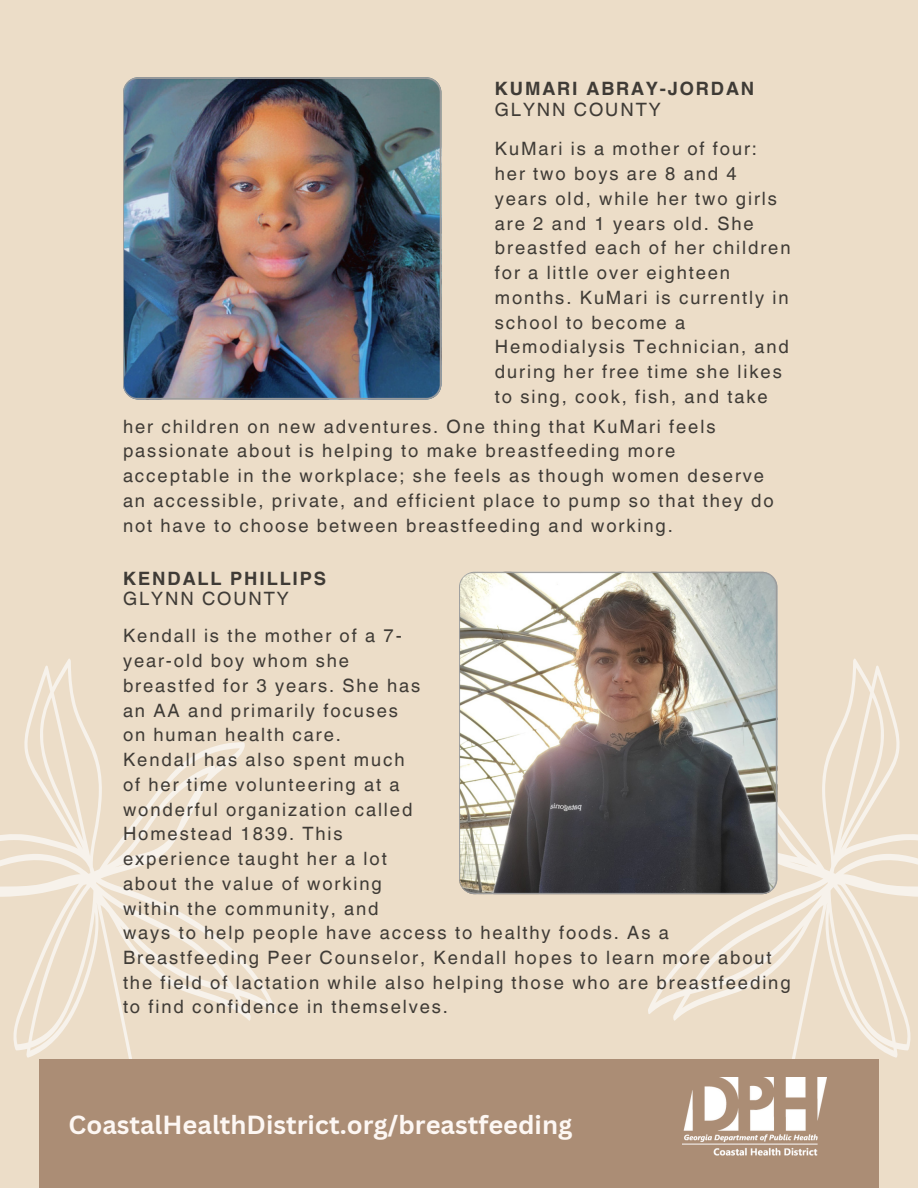
<style>
.page{position:relative;width:918px;height:1188px;background:#ecddc8}
.page>*{position:absolute;margin:0;border:0;box-sizing:border-box;transform-origin:0 0}
.t1{font:700 25.5px "Canva Sans";color:#fdf7f3}
.t2{font:18.45px/24.8px "Helvetica World";letter-spacing:.105em;color:#3f3b36}
.t3{font:700 18.45px "Helvetica World";letter-spacing:.105em;color:#3f3b36}
</style>
<div class="page">
<svg style="left:0;top:658px;width:276px;height:402px"></svg>
<svg style="left:648px;top:657px;width:270px;height:403px"></svg>
<div style="left:39px;top:1060px;width:840px;height:128px;background:#ab8d75"></div>
<img style="left:683px;top:1078px;width:144px;height:78px">
<img style="left:459px;top:572px;width:318px;height:322px;border-radius:16px">
<img style="left:123px;top:77px;width:318px;height:323px;border-radius:16px">
<p class="t3" style="left:495px;top:74px;width:261px">KUMARI ABRAY-JORDAN</p>
<p class="t2" style="left:495px;top:97px;width:167px">GLYNN COUNTY</p>
<p class="t2" style="left:495px;top:137px;width:297px">KuMari is a mother of four: her two boys are 8 and 4 years old, while her two girls are 2 and 1 years old. She breastfed each of her children for a little over eighteen months. KuMari is currently in school to become a<br>Hemodialysis Technician, and during her free time she likes to sing, cook, fish, and take</p>
<p class="t2" style="left:123px;top:414px;width:652px">her children on new adventures. One thing that KuMari feels passionate about is helping to make breastfeeding more acceptable in the workplace; she feels as though women deserve an accessible, private, and efficient place to pump so that they do not have to choose between breastfeeding and working.</p>
<p class="t3" style="left:123px;top:563px;width:205px">KENDALL PHILLIPS</p>
<p class="t2" style="left:123px;top:587px;width:167px">GLYNN COUNTY</p>
<p class="t2" style="left:123px;top:624px;width:299px">Kendall is the mother of a 7- year-old boy whom she breastfed for 3 years. She has an AA and primarily focuses on human health care.<br>Kendall has also spent much of her time volunteering at a wonderful organization called<br>Homestead 1839. This experience taught her a lot about the value of working within the community, and</p>
<p class="t2" style="left:123px;top:920px;width:669px">ways to help people have access to healthy foods. As a Breastfeeding Peer Counselor, Kendall hopes to learn more about the field of lactation while also helping those who are breastfeeding to find confidence in themselves.</p>
<p class="t1" style="left:69px;top:1106px;width:505px">CoastalHealthDistrict.org/breastfeeding</p>
</div>
